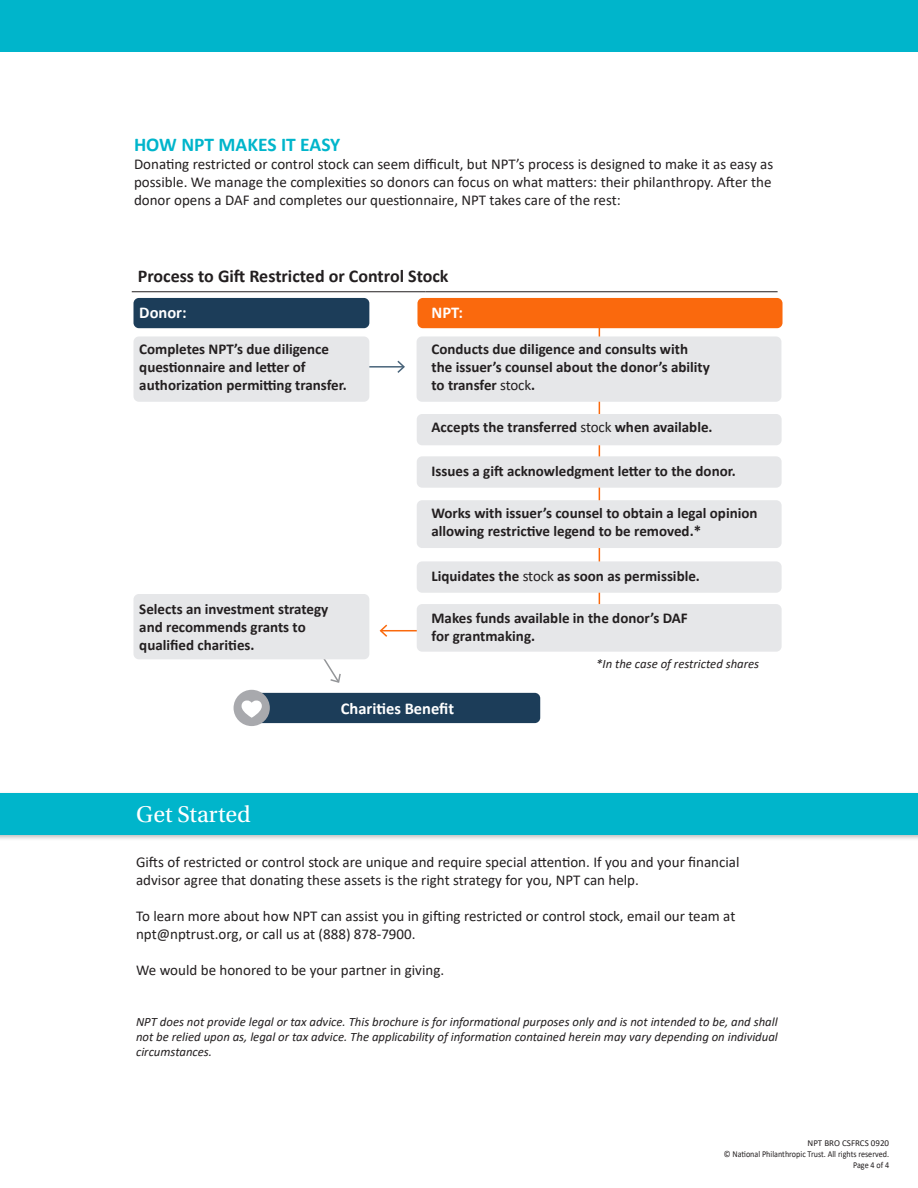
<style>
.page{position:relative;width:918px;height:1188px;background:#fff}
.page>*{position:absolute;margin:0;border:0;box-sizing:border-box;transform-origin:0 0}
.t1{font:24px "Utopia Std";color:#fff}
.t2{font:700 19.5px "Calibri";color:#00b5cb}
.t3{font:700 18px "Calibri";color:#231f20}
.t4{font:700 16.5px "Calibri";color:#fff}
.t5{font:15px/18px "Calibri";color:#231f20}
.Paragraph_Style_1{font:700 15px/18px "Calibri";color:#231f20}
.t6{font:italic 12.75px/15px "Calibri";color:#231f20;text-align:justify}
.t7{font:9px "Calibri";color:#231f20;scale:.9 1}
.t8{font:9px "Calibri";color:#231f20}
.s1{font-weight:400}
</style>
<div class="page">
<hr style="left:599px;top:304px;width:1px;height:325px;background:#fa690d">
<div style="left:417px;top:336px;width:364px;height:66px;background:#e6e7e9;border-radius:5px"></div>
<svg style="left:323px;top:659px;width:18px;height:24px"></svg>
<hr style="left:349px;top:366px;width:55px;height:2px;background:#49647a">
<svg style="left:396px;top:360px;width:9px;height:13px"></svg>
<hr style="left:381px;top:630px;width:49px;height:1px;background:#fa690d">
<svg style="left:379px;top:624px;width:10px;height:13px"></svg>
<div style="left:0;top:791px;width:918px;height:50px;background:#231f20;opacity:.3"></div>
<div style="left:0;top:793px;width:918px;height:42px;background:#00b5cb"></div>
<div style="left:133px;top:298px;width:236px;height:30px;background:#1c3d59;border-radius:5px"></div>
<div style="left:133px;top:336px;width:236px;height:66px;background:#e6e7e9;border-radius:5px"></div>
<div style="left:417px;top:414px;width:365px;height:31px;background:#e6e7e9;border-radius:5px"></div>
<div style="left:417px;top:456px;width:365px;height:32px;background:#e6e7e9;border-radius:5px"></div>
<div style="left:417px;top:561px;width:365px;height:32px;background:#e6e7e9;border-radius:5px"></div>
<div style="left:417px;top:604px;width:365px;height:48px;background:#e6e7e9;border-radius:5px"></div>
<div style="left:417px;top:500px;width:365px;height:48px;background:#e6e7e9;border-radius:5px"></div>
<div style="left:133px;top:594px;width:236px;height:65px;background:#e6e7e9;border-radius:5px"></div>
<div style="left:417px;top:298px;width:366px;height:30px;background:#fa690d;border-radius:5px"></div>
<hr style="left:132px;top:291px;width:294px;height:1px;background:#231f20">
<hr style="left:426px;top:291px;width:352px;height:1px;background:#231f20">
<div style="left:255px;top:693px;width:285px;height:30px;background:#1c3d59;border-radius:5px"></div>
<div style="left:234px;top:690px;width:36px;height:36px;background:#a8a9ad;border-radius:50%"></div>
<svg style="left:242px;top:701px;width:20px;height:17px"></svg>
<div style="left:0;top:0;width:918px;height:51px;background:#00b5cb"></div>
<p class="t2" style="left:134px;top:131px;width:208px">HOW NPT MAKES IT EASY</p>
<p class="t5" style="left:134px;top:155px;width:641px;text-align:justify">Donating restricted or control stock can seem difficult, but NPT’s process is designed to make it as easy as possible. We manage the complexities so donors can focus on what matters: their philanthropy. After the donor opens a DAF and completes our questionnaire, NPT takes care of the rest:</p>
<p class="t3" style="left:138px;top:263px;width:312px">Process to Gift Restricted or Control Stock</p>
<p class="t4" style="left:139px;top:301px;width:49px">Donor:</p>
<p class="t4" style="left:432px;top:301px;width:33px">NPT:</p>
<p class="Paragraph_Style_1" style="left:139px;top:339px;width:209px">Completes NPT’s due diligence questionnaire and letter of authorization permitting transfer.</p>
<p class="Paragraph_Style_1" style="left:432px;top:339px;width:280px">Conducts due diligence and consults with the issuer’s counsel about the donor’s ability to transfer <span class="s1">stock</span>.</p>
<p class="Paragraph_Style_1" style="left:432px;top:418px;width:283px">Accepts the transferred <span class="s1">stock</span> when available.</p>
<p class="Paragraph_Style_1" style="left:432px;top:462px;width:306px">Issues a gift acknowledgment letter to the donor.</p>
<p class="Paragraph_Style_1" style="left:432px;top:504px;width:328px">Works with issuer’s counsel to obtain a legal opinion allowing restrictive legend to be removed.*</p>
<p class="Paragraph_Style_1" style="left:432px;top:567px;width:270px">Liquidates the <span class="s1">stock</span> as soon as permissible.</p>
<p class="Paragraph_Style_1" style="left:139px;top:599px;width:190px">Selects an investment strategy and recommends grants to qualified charities.</p>
<p class="Paragraph_Style_1" style="left:432px;top:608px;width:258px">Makes funds available in the donor’s DAF</p>
<p class="Paragraph_Style_1" style="left:432px;top:626px;width:105px">for grantmaking.</p>
<p class="t1" style="left:136px;top:801px;width:116px">Get Started</p>
<p class="t4" style="left:341px;top:697px;width:115px">Charities Benefit</p>
<p class="t6" style="left:596px;top:656px;width:165px">*In the case of restricted shares</p>
<p class="t5" style="left:136px;top:853px;width:605px">Gifts of restricted or control stock are unique and require special attention. If you and your financial advisor agree that donating these assets is the right strategy for you, NPT can help.</p>
<p class="t5" style="left:136px;top:907px;width:601px">To learn more about how NPT can assist you in gifting restricted or control stock, email our team at npt@nptrust.org, or call us at (888) 878-7900.</p>
<p class="t5" style="left:136px;top:961px;width:310px">We would be honored to be your partner in giving.</p>
<p class="t6" style="left:136px;top:1014px;width:643px">NPT does not provide legal or tax advice. This brochure is for informational purposes only and is not intended to be, and shall not be relied upon as, legal or tax advice. The applicability of information contained herein may vary depending on individual circumstances.</p>
<p class="t8" style="left:808px;top:1137px;width:83px">NPT BRO CSFRCS 0920</p>
<p class="t7" style="left:724px;top:1148px;width:185px">© National Philanthropic Trust. All rights reserved.</p>
<p class="t7" style="left:853px;top:1158px;width:42px">Page 4 of 4</p>
</div>
